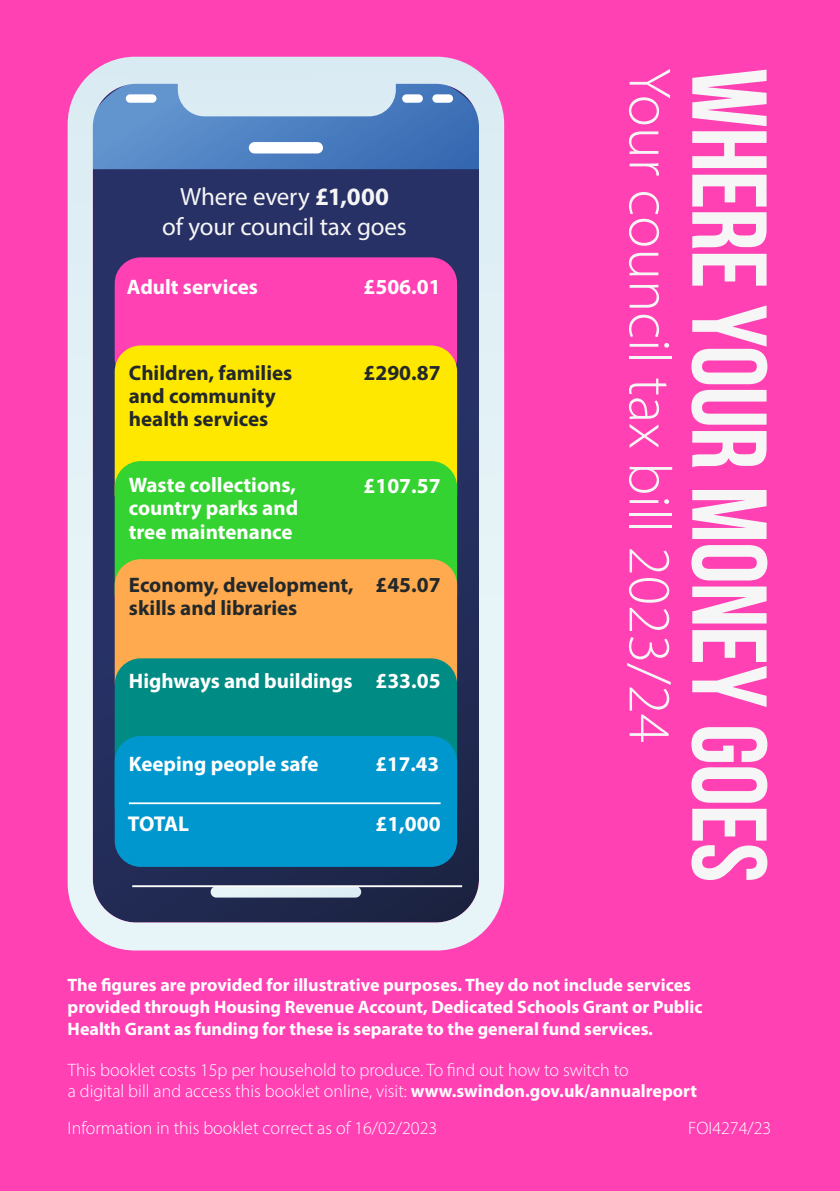
<style>
.page{position:relative;width:840px;height:1191px;background:#fff}
.page>*{position:absolute;margin:0;border:0;box-sizing:border-box;transform-origin:0 0}
.t1{font:106px "Bebas Neue";letter-spacing:-.015em;color:#f6f6f6}
.t2{font:300 60px "Myriad Pro";color:#f6f6f6}
.t3{font:25px/30px "Myriad Pro";letter-spacing:-.005em;color:#f6f6f6;text-align:center}
.t4{font:700 21.4px "Myriad Pro";color:#fff}
.t5{font:700 21.4px "Myriad Pro";color:#23282a}
.t6{font:700 21px/23.2px "Myriad Pro";color:#fff;text-align:justify}
.t7{font:700 21px/23.2px "Myriad Pro";color:#23282a}
.t8{font:700 18px/21.6px "Myriad Pro";color:#fff}
.t9{font:300 18px/21.6px "Myriad Pro";color:#fff}
.s1{font-weight:700}
</style>
<div class="page">
<div style="left:0;top:0;width:839px;height:1191px;background:#ff41b4"></div>
<svg style="left:68px;top:57px;width:436px;height:893px;background:#7b88aa"></svg>
<div style="left:115px;top:257px;width:342px;height:127px;background:#ff41b4;border-radius:26px"></div>
<div style="left:115px;top:345px;width:342px;height:175px;background:#ffe800;border-radius:26px"></div>
<div style="left:115px;top:461px;width:342px;height:158px;background:#35d331;border-radius:26px"></div>
<div style="left:115px;top:559px;width:342px;height:148px;background:#ffaa4e;border-radius:26px"></div>
<div style="left:115px;top:658px;width:342px;height:173px;background:#008c84;border-radius:26px"></div>
<div style="left:115px;top:736px;width:342px;height:131px;background:#0097ce;border-radius:26px"></div>
<hr style="left:129px;top:802px;width:311px;height:2px;background:#fff">
<hr style="left:132px;top:885px;width:330px;height:2px;background:#fff">
<h3 class="t3" style="left:162px;top:181px;width:246px">Where every <span class="s1">£1,000<br></span>of your council tax goes</h3>
<p class="t6" style="left:127px;top:274px;width:132px">Adult services</p>
<p class="t4" style="left:363px;top:273px;width:79px">£506.01</p>
<p class="t7" style="left:129px;top:360px;width:165px">Children, families and community health services</p>
<p class="t5" style="left:363px;top:359px;width:79px">£290.87</p>
<p class="t6" style="left:129px;top:473px;width:171px">Waste collections, country parks and tree maintenance</p>
<p class="t4" style="left:363px;top:471px;width:79px">£107.57</p>
<p class="t7" style="left:129px;top:572px;width:226px">Economy, development, skills and libraries</p>
<p class="t5" style="left:375px;top:571px;width:67px">£45.07</p>
<p class="t6" style="left:129px;top:669px;width:225px">Highways and buildings</p>
<p class="t4" style="left:375px;top:667px;width:67px">£33.05</p>
<p class="t6" style="left:129px;top:751px;width:191px">Keeping people safe</p>
<p class="t6" style="left:375px;top:752px;width:65px">£17.43</p>
<p class="t4" style="left:128px;top:809px;width:63px">TOTAL</p>
<p class="t4" style="left:375px;top:809px;width:67px">£1,000</p>
<h2 class="t2" style="left:685px;top:68px;width:676px;rotate:90deg">Your council tax bill 2023/24</h2>
<h1 class="t1" style="left:786px;top:68px;width:816px;rotate:90deg">Where your money goes</h1>
<p class="t8" style="left:68px;top:974px;width:636px">The figures are provided for illustrative purposes. They do not include services provided through Housing Revenue Account, Dedicated Schools Grant or Public<br>Health Grant as funding for these is separate to the general fund services.</p>
<p class="t9" style="left:68px;top:1058px;width:630px">This booklet costs 15p per household to produce. To find out how to switch to<br>a digital bill and access this booklet online, visit: <span class="s1">www.swindon.gov.uk/annualreport</span></p>
<p class="t9" style="left:68px;top:1117px;width:371px">Information in this booklet correct as of 16/02/2023</p>
<p class="t9" style="left:687px;top:1117px;width:85px">FOI4274/23</p>
</div>
